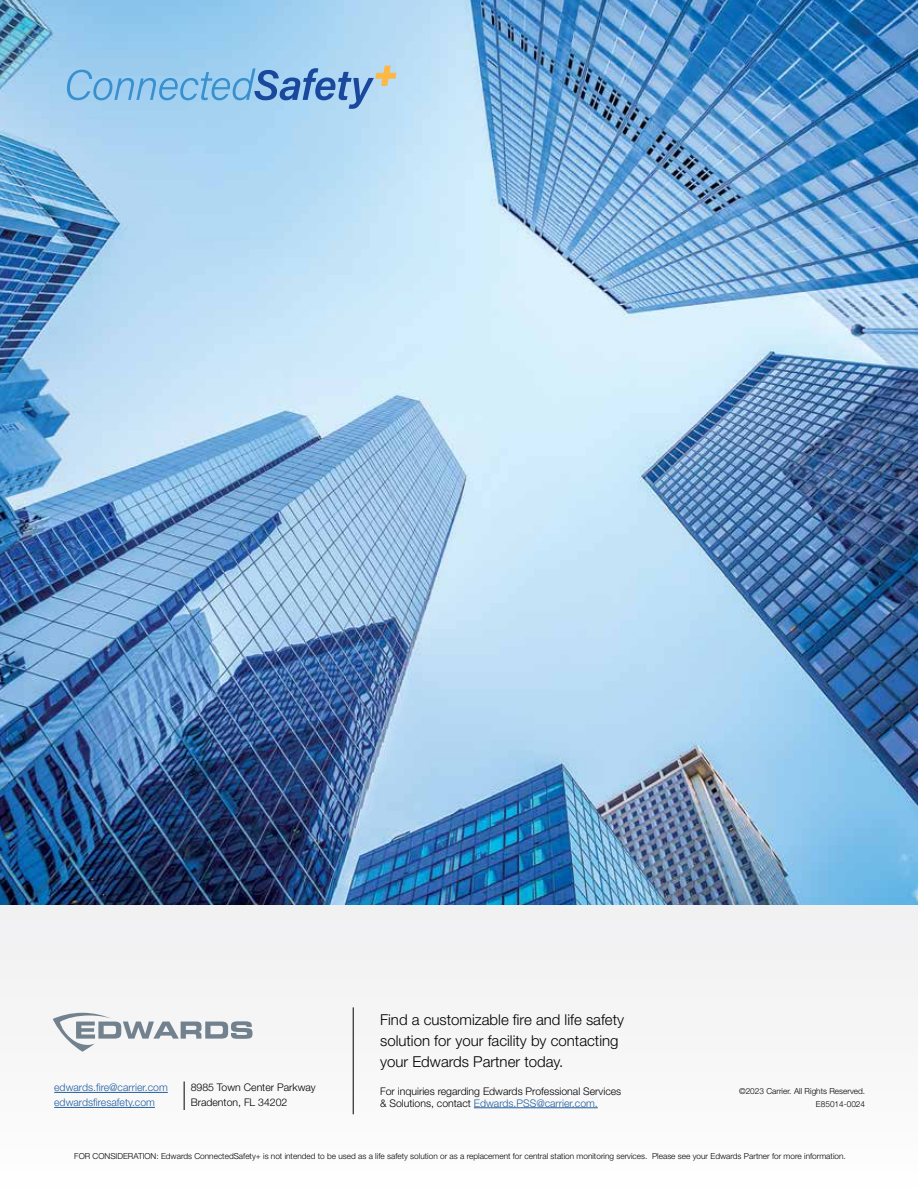
<style>
.page{position:relative;width:918px;height:1188px;background:#f7f6f7}
.page>*{position:absolute;margin:0;border:0;box-sizing:border-box;transform-origin:0 0}
.t1{font:300 15px/21px "Helvetica Neue LT Std";color:#000}
.t2{font:300 10.5px/12px "Helvetica Neue LT Std";color:#000}
.t3{font:300 10.5px "Helvetica Neue LT Std";color:#215e9e}
.t4{font:300 8.25px/12.8px "Helvetica Neue LT Std";color:#000;text-align:right}
.s1{color:#215e9e}
</style>
<div class="page">
<img style="left:0;top:0;width:918px;height:904px">
<hr style="left:54px;top:1092px;width:114px;height:1px;background:#215e9e">
<hr style="left:54px;top:1107px;width:101px;height:1px;background:#215e9e">
<svg style="left:184px;top:1081px;width:1px;height:29px"></svg>
<hr style="left:353px;top:1007px;width:1px;height:107px;background:#000">
<svg style="left:53px;top:1013px;width:200px;height:39px"></svg>
<svg style="left:67px;top:65px;width:330px;height:44px;background:#8dbde2"></svg>
<hr style="left:474px;top:1108px;width:124px;height:1px;background:#215e9e">
<h1 class="t1" style="left:380px;top:1009px;width:245px">Find a customizable fire and life safety solution for your facility by contacting your Edwards Partner today.</h1>
<p class="t2" style="left:380px;top:1085px;width:243px">For inquiries regarding Edwards Professional Services &amp; Solutions, contact <span class="s1">Edwards.PSS@carrier.com.</span></p>
<p class="t3" style="left:54px;top:1081px;width:115px">edwards.fire@carrier.com</p>
<p class="t2" style="left:191px;top:1081px;width:127px">8985 Town Center Parkway</p>
<p class="t3" style="left:54px;top:1096px;width:102px">edwardsfiresafety.com</p>
<p class="t2" style="left:191px;top:1096px;width:98px">Bradenton, FL 34202</p>
<p class="t4" style="left:739px;top:1084px;width:128px">©2023 Carrier. All Rights Reserved.<br>E85014-0024</p>
<p class="t4" style="left:74px;top:1150px;width:773px">FOR CONSIDERATION: Edwards ConnectedSafety+ is not intended to be used as a life safety solution or as a replacement for central station monitoring services. Please see your Edwards Partner for more information.</p>
</div>
